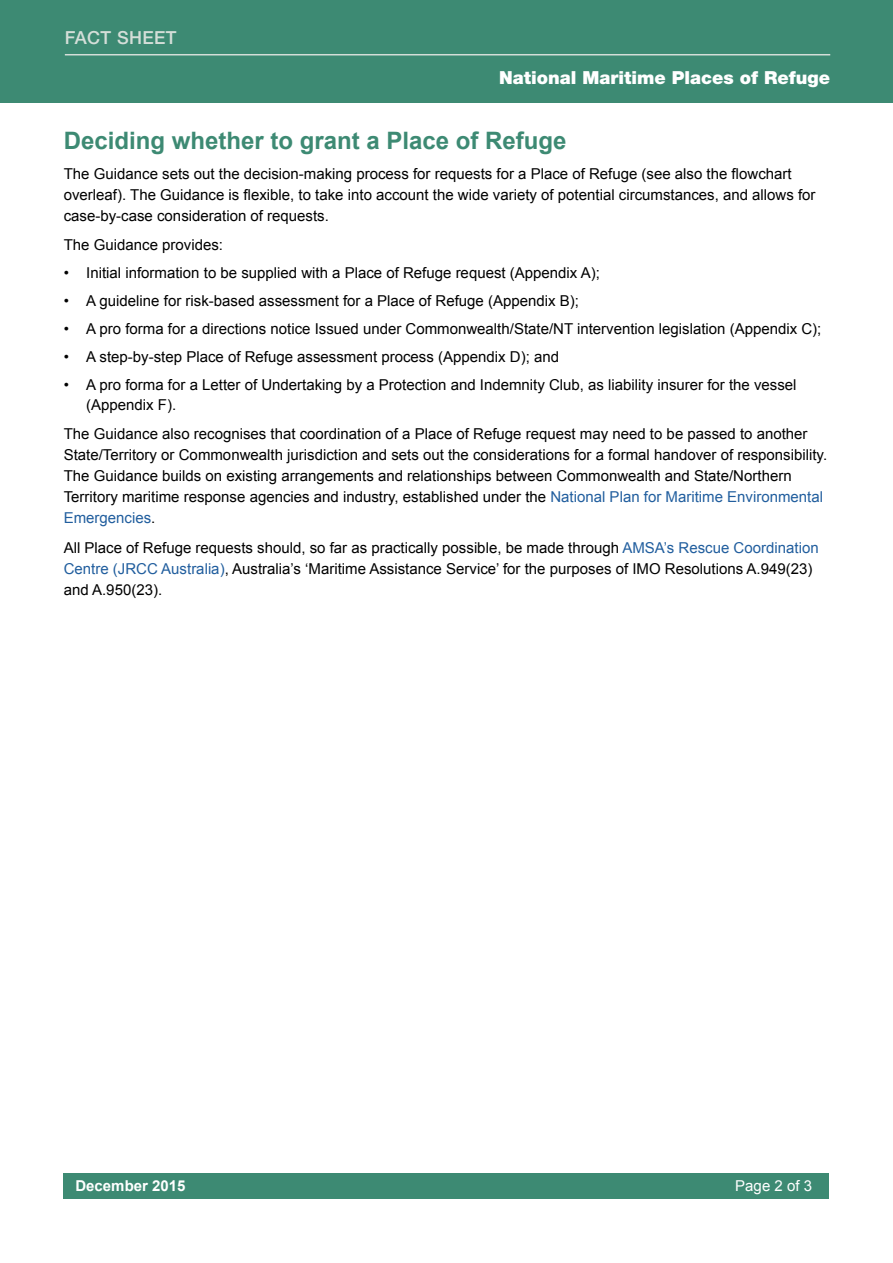
<style>
.page{position:relative;width:893px;height:1263px;background:#fff}
.page>*{position:absolute;margin:0;border:0;box-sizing:border-box;transform-origin:0 0}
.Heads{font:700 24px "Arial";color:#3d8a73}
.t1{font:900 18px "Helvetica Neue";color:#fff}
.t2{font:500 18px "Helvetica Neue";letter-spacing:.02em;color:#d4ded8}
.body{font:15px/21px "Arial";color:#000}
.dotpoints{font:15px/19.5px "Arial";color:#000}
.t3{font:700 15px "Arial";color:#fff}
.t4{font:15px "Arial";color:#fff}
.s1{color:#215e9e}
</style>
<div class="page">
<div style="left:64px;top:1173px;width:765px;height:25px;background:#3d8a73"></div>
<div style="left:0;top:0;width:893px;height:102px;background:#3d8a73"></div>
<hr style="left:65px;top:54px;width:765px;height:1px;background:#d4ded8">
<p class="t2" style="left:65px;top:27px;width:113px">FACT SHEET</p>
<p class="t1" style="left:499px;top:67px;width:333px">National Maritime Places of Refuge</p>
<p class="Heads" style="left:64px;top:125px;width:504px">Deciding whether to grant a Place of Refuge</p>
<p class="body" style="left:64px;top:163px;width:753px">The Guidance sets out the decision-making process for requests for a Place of Refuge (see also the flowchart overleaf). The Guidance is flexible, to take into account the wide variety of potential circumstances, and allows for case-by-case consideration of requests.</p>
<p class="body" style="left:64px;top:235px;width:161px">The Guidance provides:</p>
<p class="dotpoints" style="left:64px;top:263px;width:538px">• Initial information to be supplied with a Place of Refuge request (Appendix A);</p>
<p class="dotpoints" style="left:64px;top:291px;width:517px">• A guideline for risk-based assessment for a Place of Refuge (Appendix B);</p>
<p class="dotpoints" style="left:64px;top:319px;width:759px">• A pro forma for a directions notice Issued under Commonwealth/State/NT intervention legislation (Appendix C);</p>
<p class="dotpoints" style="left:64px;top:347px;width:497px">• A step-by-step Place of Refuge assessment process (Appendix D); and</p>
<p class="dotpoints" style="left:86px;top:375px;width:712px;text-indent:-22px">• A pro forma for a Letter of Undertaking by a Protection and Indemnity Club, as liability insurer for the vessel (Appendix F).</p>
<p class="body" style="left:64px;top:424px;width:765px">The Guidance also recognises that coordination of a Place of Refuge request may need to be passed to another State/Territory or Commonwealth jurisdiction and sets out the considerations for a formal handover of responsibility.<br>The Guidance builds on existing arrangements and relationships between Commonwealth and State/Northern Territory maritime response agencies and industry, established under the <span class="s1">National Plan for Maritime Environmental Emergencies</span>.</p>
<p class="body" style="left:64px;top:537px;width:756px">All Place of Refuge requests should, so far as practically possible, be made through <span class="s1">AMSA’s Rescue Coordination<br>Centre (JRCC Australia)</span>, Australia’s ‘Maritime Assistance Service’ for the purposes of IMO Resolutions A.949(23) and A.950(23).</p>
<p class="t3" style="left:75px;top:1176px;width:112px">December 2015</p>
<p class="t4" style="left:735px;top:1176px;width:78px">Page 2 of 3</p>
</div>
